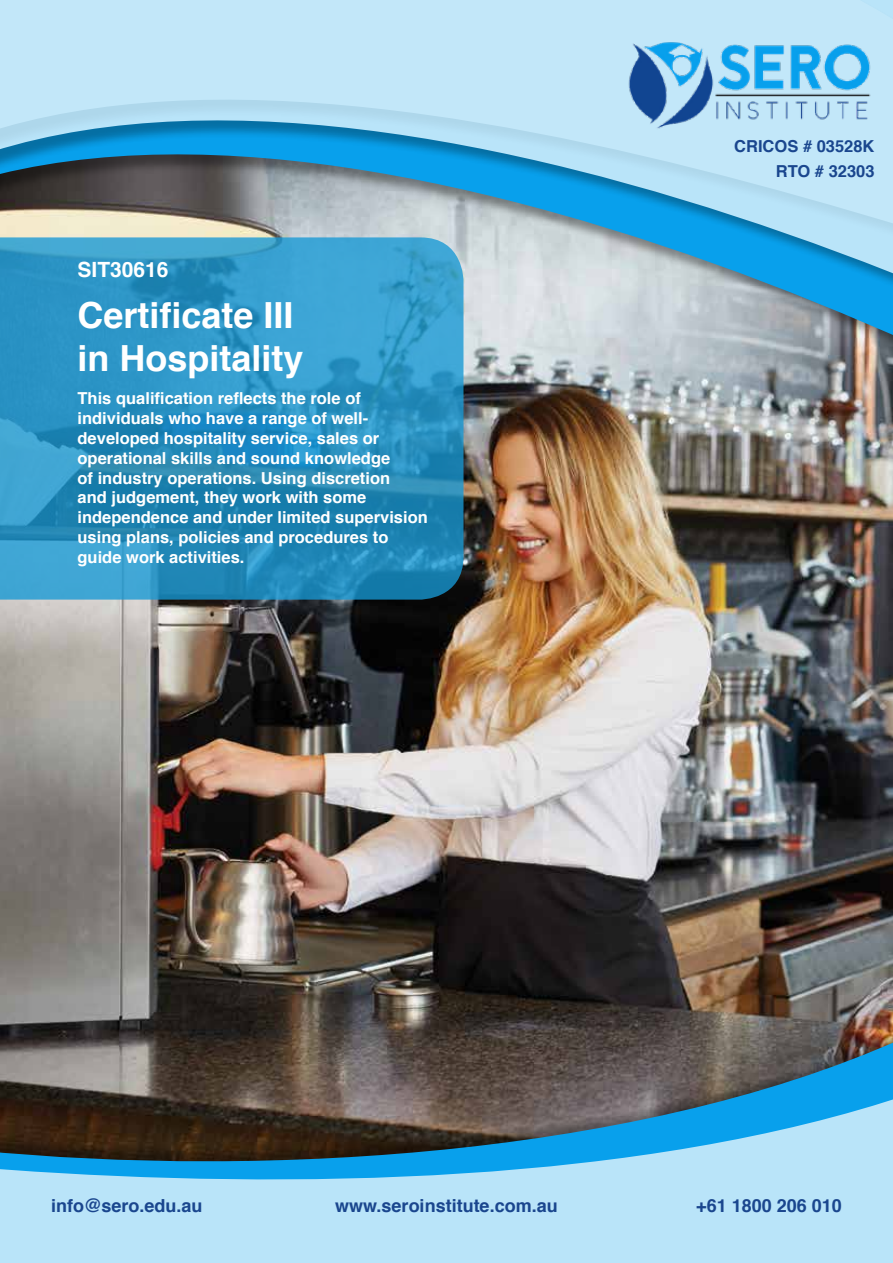
<style>
.page{position:relative;width:893px;height:1263px;background:#fff}
.page>*{position:absolute;margin:0;border:0;box-sizing:border-box;transform-origin:0 0}
.t1{font:700 36px/43.2px "Helvetica";color:#fff}
.t2{font:700 21px "Helvetica";color:#fff}
.t3{font:700 18px "Helvetica";color:#1a468e}
.t4{font:700 16.5px/19.8px "Helvetica";color:#fff}
.t5{font:700 16.5px "Helvetica";color:#1a468e}
</style>
<div class="page">
<img style="left:0;top:494px;width:893px;height:185px">
<div style="left:0;top:679px;width:893px;height:584px;background:#000;opacity:.39"></div>
<img style="left:0;top:693px;width:893px;height:67px">
<img style="left:0;top:760px;width:893px;height:503px">
<img style="left:463px;top:432px;width:430px;height:44px">
<div style="left:0;top:0;width:893px;height:432px;background:#000;opacity:.43"></div>
<img style="left:463px;top:374px;width:430px;height:40px">
<div style="left:0;top:0;width:893px;height:374px;background:#000;opacity:.43"></div>
<svg style="left:0;top:0;width:893px;height:357px;background:#9ac6dc"></svg>
<img style="left:625px;top:29px;width:249px;height:109px">
<svg style="left:0;top:237px;width:463px;height:363px;background:#2c92c1"></svg>
<p class="t5" style="left:734px;top:132px;width:142px">CRICOS # 03528K</p>
<p class="t2" style="left:78px;top:253px;width:93px">SIT30616</p>
<h1 class="t1" style="left:78px;top:294px;width:228px">Certificate III in Hospitality</h1>
<p class="t4" style="left:78px;top:389px;width:352px">This qualification reflects the role of individuals who have a range of well&shy;developed hospitality service, sales or operational skills and sound knowledge<br>of industry operations. Using discretion<br>and judgement, they work with some independence and under limited supervision using plans, policies and procedures to guide work activities.</p>
<p class="t5" style="left:776px;top:158px;width:100px">RTO # 32303</p>
<p class="t3" style="left:51px;top:1191px;width:153px">info@sero.edu.au</p>
<p class="t3" style="left:335px;top:1191px;width:224px">www.seroinstitute.com.au</p>
<p class="t3" style="left:696px;top:1191px;width:147px">+61 1800 206 010</p>
</div>
